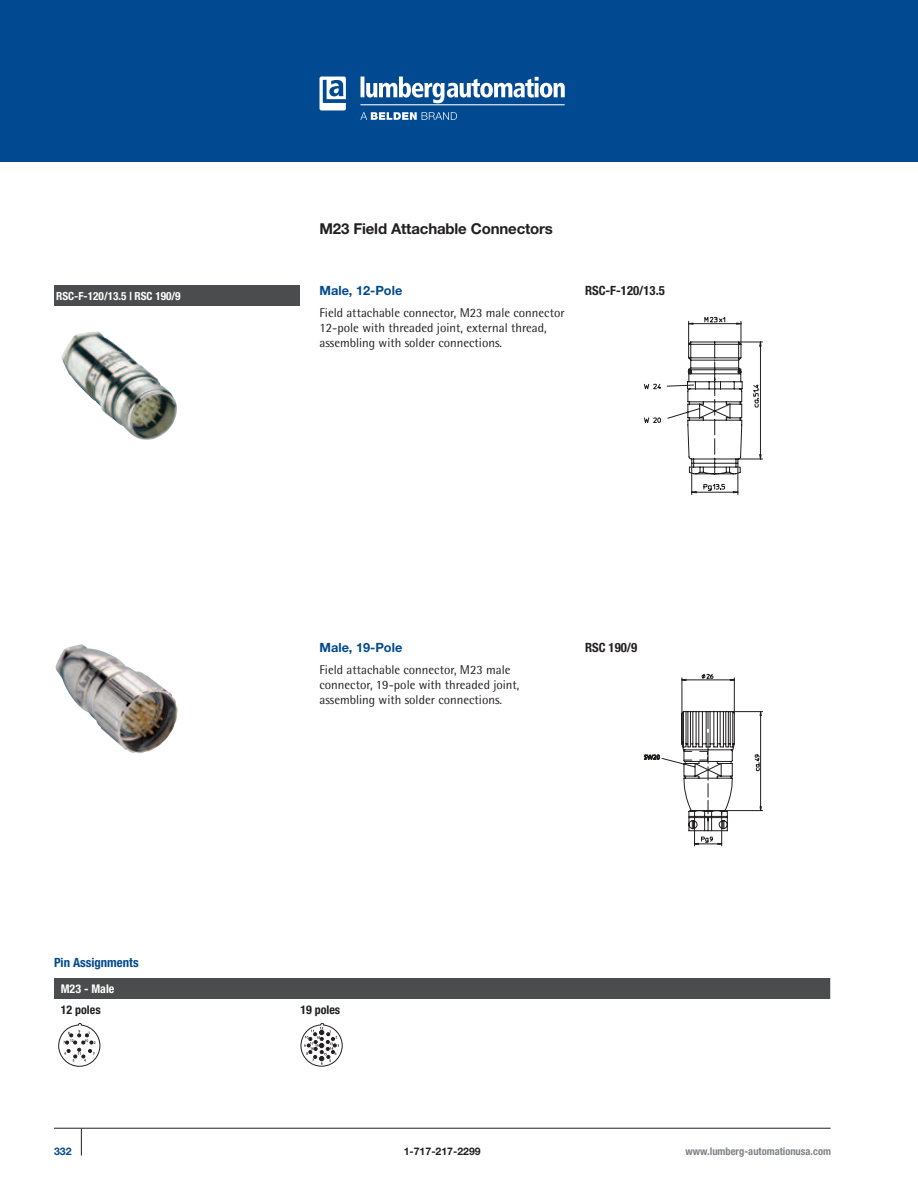
<style>
.page{position:relative;width:918px;height:1188px;background:#fff}
.page>*{position:absolute;margin:0;border:0;box-sizing:border-box;transform-origin:0 0}
.t1{font:700 15px "Helvetica Neue";letter-spacing:-.01em;color:#231f20}
.t2{font:12.75px/15px "Rotis Semi Sans Std";color:#231f20}
.t3{font:700 12.75px "Helvetica Neue";color:#014990}
.t4{font:700 condensed 12.75px "Helvetica Neue LT";color:#231f20}
.t5{font:700 condensed 12.75px "Helvetica Neue LT";color:#014990}
.t6{font:700 condensed 12px "Helvetica Neue LT";color:#231f20}
.t7{font:700 condensed 12px "Helvetica Neue LT";color:#fff}
.t8{font:700 condensed 11.25px "Helvetica Neue LT";color:#fff}
.t9{font:700 condensed 10.5px "Helvetica Neue LT";color:#808285}
.t10{font:700 10.5px "Helvetica Neue";color:#231f20}
.t11{font:700 10.5px "Helvetica Neue";color:#014990}
</style>
<div class="page">
<div style="left:0;top:0;width:918px;height:162px;background:#014990"></div>
<img style="left:360px;top:112px;width:97px;height:8px">
<img style="left:361px;top:105px;width:204px;height:1px">
<hr style="left:361px;top:104px;width:204px;height:1px;background:#fff">
<img style="left:320px;top:77px;width:26px;height:33px">
<img style="left:361px;top:77px;width:178px;height:21px">
<svg style="left:81px;top:1129px;width:1px;height:27px"></svg>
<hr style="left:54px;top:1128px;width:777px;height:1px;background:#231f20">
<div style="left:54px;top:978px;width:776px;height:21px;background:#4b4c4d"></div>
<div style="left:54px;top:285px;width:245px;height:21px;background:#4b4c4d"></div>
<svg style="left:644px;top:317px;width:119px;height:178px"></svg>
<svg style="left:644px;top:674px;width:119px;height:172px"></svg>
<img style="left:61px;top:331px;width:116px;height:109px">
<img style="left:56px;top:644px;width:122px;height:109px">
<svg style="left:58px;top:1023px;width:42px;height:43px"></svg>
<svg style="left:301px;top:1023px;width:41px;height:43px"></svg>
<p class="t1" style="left:320px;top:219px;width:235px">M23 Field Attachable Connectors</p>
<p class="t8" style="left:56px;top:289px;width:126px">RSC-F-120/13.5 | RSC 190/9</p>
<p class="t3" style="left:320px;top:283px;width:84px">Male, 12-Pole</p>
<p class="t2" style="left:320px;top:305px;width:247px">Field attachable connector, M23 male connector<br>12-pole with threaded joint, external thread, assembling with solder connections.</p>
<p class="t4" style="left:585px;top:283px;width:81px">RSC-F-120/13.5</p>
<p class="t5" style="left:54px;top:955px;width:86px">Pin Assignments</p>
<p class="t3" style="left:320px;top:640px;width:84px">Male, 19-Pole</p>
<p class="t4" style="left:585px;top:640px;width:54px">RSC 190/9</p>
<p class="t2" style="left:320px;top:662px;width:201px">Field attachable connector, M23 male connector, 19-pole with threaded joint, assembling with solder connections.</p>
<p class="t7" style="left:61px;top:982px;width:55px">M23 - Male</p>
<p class="t6" style="left:61px;top:1003px;width:41px">12 poles</p>
<p class="t6" style="left:300px;top:1003px;width:41px">19 poles</p>
<p class="t11" style="left:54px;top:1145px;width:19px">332</p>
<p class="t10" style="left:404px;top:1145px;width:79px">1-717-217-2299</p>
<p class="t9" style="left:686px;top:1145px;width:147px">www.lumberg-automationusa.com</p>
</div>
